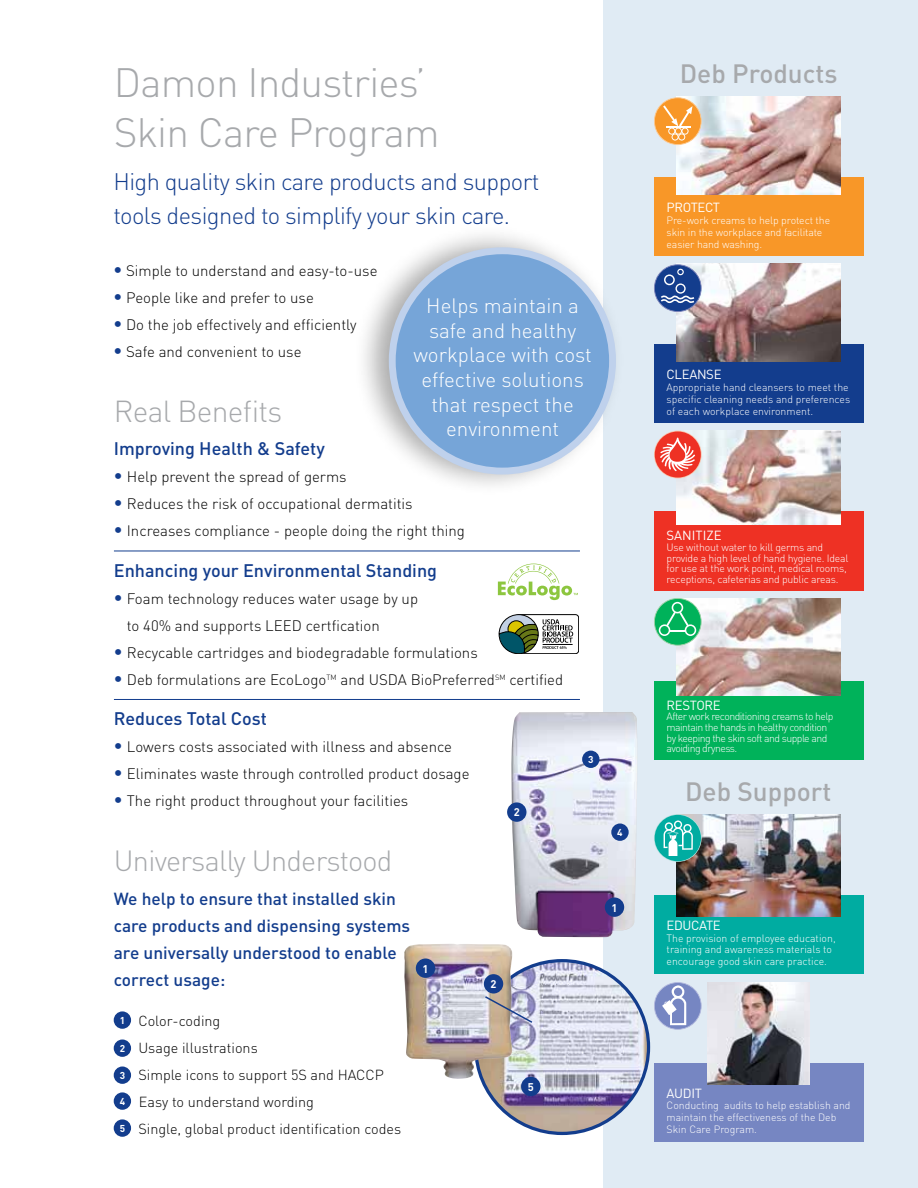
<style>
.page{position:relative;width:918px;height:1188px;background:#fff}
.page>*{position:absolute;margin:0;border:0;box-sizing:border-box;transform-origin:0 0}
.t1{font:300 40.5px/49.3px "DIN";letter-spacing:-.02em;color:#a7a9ac}
.t2{font:300 30px "DIN";letter-spacing:-.025em;color:#a7a9ac}
.t3{font:300 28.8px "DIN";letter-spacing:-.025em;color:#a7a9ac}
.t4{font:500 26.25px "DIN";color:#a7a9ac}
.t5{font:300 23.7px/33.9px "DIN";letter-spacing:-.025em;color:#133d8d}
.t6{font:300 20.55px/24.6px "DIN";color:#fff;text-align:center}
.t7{font:500 18px "DIN";color:#133d8d}
.t8{font:500 17.25px/27px "DIN";color:#133d8d}
.t9{font:300 15px/27px "DIN";color:#000}
.t10{font:300 14.4px/27px "DIN";color:#000}
.t11{font:13.05px "DIN";letter-spacing:-.025em;color:#fff}
.t12{font:13.05px "DIN";color:#fff}
.t13{font:700 11.1px "DIN";color:#fff}
.t14{font:300 10.5px/11.9px "DIN";letter-spacing:-.01em;color:#fff}
.t15{font:300 10.5px/10.6px "DIN";letter-spacing:-.05em;color:#fff}
.t16{font:700 9.9px "DIN";color:#fff}
.s1{font-weight:700;font-size:18px;color:#133d8d}
.s2{font-weight:700;font-size:17.25px;color:#004896}
</style>
<div class="page">
<div style="left:604px;top:0;width:314px;height:1188px;background:#e0ebf4"></div>
<div style="left:353px;top:224px;width:272px;height:272px;background:#000;opacity:.33"></div>
<div style="left:392px;top:251px;width:221px;height:220px;background:#76a5d8;border-radius:50%"></div>
<div style="left:389px;top:247px;width:227px;height:228px;border:7px solid #bfd1ec;border-radius:50%"></div>
<div style="left:654px;top:1063px;width:209px;height:78px;background:#7686c2"></div>
<div style="left:654px;top:895px;width:209px;height:79px;background:#00aca1"></div>
<div style="left:654px;top:682px;width:209px;height:78px;background:#00b25a"></div>
<div style="left:654px;top:345px;width:209px;height:78px;background:#133d8d"></div>
<div style="left:654px;top:178px;width:209px;height:78px;background:#f89728"></div>
<div style="left:654px;top:512px;width:209px;height:78px;background:#ee3124"></div>
<img style="left:676px;top:97px;width:165px;height:97px">
<img style="left:676px;top:264px;width:165px;height:97px">
<img style="left:676px;top:431px;width:165px;height:93px">
<img style="left:676px;top:599px;width:165px;height:96px">
<img style="left:676px;top:814px;width:165px;height:103px">
<img style="left:707px;top:982px;width:103px;height:103px">
<svg style="left:654px;top:97px;width:48px;height:48px;background:#f4b872"></svg>
<svg style="left:654px;top:264px;width:48px;height:48px"></svg>
<svg style="left:654px;top:431px;width:48px;height:47px"></svg>
<svg style="left:654px;top:598px;width:48px;height:48px;background:#57c992"></svg>
<svg style="left:654px;top:814px;width:48px;height:48px;background:#5bbeb8"></svg>
<svg style="left:654px;top:982px;width:48px;height:48px"></svg>
<div style="left:114px;top:1011px;width:17px;height:18px;background:#133d8d;border-radius:50%"></div>
<div style="left:114px;top:1039px;width:17px;height:18px;background:#133d8d;border-radius:50%"></div>
<div style="left:114px;top:1066px;width:17px;height:18px;background:#133d8d;border-radius:50%"></div>
<div style="left:114px;top:1092px;width:17px;height:18px;background:#133d8d;border-radius:50%"></div>
<div style="left:114px;top:1119px;width:17px;height:18px;background:#133d8d;border-radius:50%"></div>
<svg style="left:498px;top:564px;width:80px;height:36px"></svg>
<div style="left:516px;top:614px;width:63px;height:40px;border:1px solid #000;border-radius:3px"></div>
<svg style="left:499px;top:614px;width:74px;height:40px"></svg>
<hr style="left:114px;top:551px;width:466px;height:1px;background:#133d8d">
<hr style="left:114px;top:699px;width:466px;height:1px;background:#133d8d">
<img style="left:511px;top:712px;width:126px;height:225px">
<img style="left:476px;top:961px;width:173px;height:172px;border-radius:86px">
<img style="left:404px;top:944px;width:108px;height:135px">
<div style="left:605px;top:897px;width:19px;height:20px;background:#133d8d;border-radius:50%"></div>
<div style="left:416px;top:958px;width:19px;height:20px;background:#133d8d;border-radius:50%"></div>
<div style="left:507px;top:802px;width:19px;height:20px;background:#133d8d;border-radius:50%"></div>
<div style="left:484px;top:974px;width:19px;height:20px;background:#133d8d;border-radius:50%"></div>
<div style="left:582px;top:751px;width:18px;height:17px;background:#133d8d;border-radius:50%"></div>
<div style="left:611px;top:823px;width:18px;height:18px;background:#133d8d;border-radius:50%"></div>
<div style="left:521px;top:1077px;width:19px;height:19px;background:#133d8d;border-radius:50%"></div>
<svg style="left:483px;top:995px;width:51px;height:29px"></svg>
<h1 class="t1" style="left:114px;top:58px;width:327px">Damon Industries’<br>Skin Care Program</h1>
<h3 class="t5" style="left:113px;top:164px;width:428px">High quality skin care products and support tools designed to simplify your skin care.</h3>
<p class="t9" style="left:113px;top:257px;width:266px"><span class="s1">•</span> Simple to understand and easy-to-use</p>
<p class="t9" style="left:113px;top:284px;width:202px"><span class="s1">•</span> People like and prefer to use</p>
<p class="t9" style="left:113px;top:311px;width:245px"><span class="s1">•</span> Do the job effectively and efficiently</p>
<p class="t9" style="left:113px;top:338px;width:190px"><span class="s1">•</span> Safe and convenient to use</p>
<h3 class="t6" style="left:413px;top:293px;width:180px">Helps maintain a safe and healthy workplace with cost effective solutions that respect the environment</h3>
<h2 class="t2" style="left:114px;top:392px;width:170px">Real Benefits</h2>
<p class="t7" style="left:114px;top:437px;width:212px">Improving Health &amp; Safety</p>
<p class="t9" style="left:114px;top:463px;width:234px"><span class="s1">•</span> Help prevent the spread of germs</p>
<p class="t9" style="left:114px;top:490px;width:300px"><span class="s1">•</span> Reduces the risk of occupational dermatitis</p>
<p class="t9" style="left:114px;top:517px;width:353px"><span class="s1">•</span> Increases compliance - people doing the right thing</p>
<p class="t7" style="left:114px;top:559px;width:325px">Enhancing your Environmental Standing</p>
<p class="t9" style="left:127px;top:585px;width:293px;text-indent:-13px"><span class="s1">•</span> Foam technology reduces water usage by up to 40% and supports LEED certfication</p>
<p class="t9" style="left:114px;top:639px;width:365px"><span class="s1">•</span> Recycable cartridges and biodegradable formulations</p>
<p class="t9" style="left:114px;top:666px;width:451px"><span class="s1">•</span> Deb formulations are EcoLogo<sup>TM</sup> and USDA BioPreferred<sup>SM</sup> certified</p>
<p class="t7" style="left:114px;top:707px;width:155px">Reduces Total Cost</p>
<p class="t9" style="left:114px;top:733px;width:340px"><span class="s1">•</span> Lowers costs associated with illness and absence</p>
<p class="t9" style="left:114px;top:760px;width:357px"><span class="s1">•</span> Eliminates waste through controlled product dosage</p>
<p class="t9" style="left:114px;top:787px;width:296px"><span class="s1">•</span> The right product throughout your facilities</p>
<p class="t16" style="left:588px;top:753px;width:7px">3</p>
<p class="t13" style="left:514px;top:805px;width:8px">2</p>
<h3 class="t3" style="left:114px;top:843px;width:280px">Universally Understood</h3>
<p class="t8" style="left:114px;top:884px;width:298px">We help to ensure that installed skin care products and dispensing systems are universally understood to enable correct usage:</p>
<p class="t10" style="left:114px;top:1007px;width:108px"><span class="s2">•</span> Color-coding</p>
<p class="t10" style="left:114px;top:1034px;width:145px"><span class="s2">•</span> Usage illustrations</p>
<p class="t10" style="left:138px;top:1061px;width:264px;text-indent:-25px"><span class="s2">•</span> Simple icons to support 5S and HACCP<br>Easy to understand wording<br>Single, global product identification codes</p>
<p class="t16" style="left:120px;top:1014px;width:7px">1</p>
<p class="t16" style="left:120px;top:1042px;width:7px">2</p>
<p class="t16" style="left:120px;top:1069px;width:7px">3</p>
<p class="t16" style="left:120px;top:1095px;width:7px">4</p>
<p class="t16" style="left:120px;top:1122px;width:7px">5</p>
<p class="t13" style="left:423px;top:961px;width:8px">1</p>
<p class="t13" style="left:491px;top:977px;width:8px">2</p>
<p class="t13" style="left:528px;top:1080px;width:8px">5</p>
<p class="t16" style="left:617px;top:826px;width:7px">4</p>
<p class="t13" style="left:612px;top:900px;width:8px">1</p>
<h3 class="t4" style="left:680px;top:57px;width:159px">Deb Products</h3>
<p class="t11" style="left:667px;top:199px;width:55px">PROTECT</p>
<p class="t14" style="left:667px;top:214px;width:165px">Pre-work creams to help protect the skin in the workplace and facilitate easier hand washing.</p>
<p class="t11" style="left:667px;top:366px;width:56px">CLEANSE</p>
<p class="t14" style="left:667px;top:381px;width:185px">Appropriate hand cleansers to meet the specific cleaning needs and preferences of each workplace environment.</p>
<p class="t12" style="left:667px;top:528px;width:57px">SANITIZE</p>
<p class="t14" style="left:667px;top:542px;width:183px;line-height:10.6px">Use without water to kill germs and provide a high level of hand hygiene. Ideal for use at the work point, medical rooms, receptions, cafeterias and public areas.</p>
<p class="t11" style="left:667px;top:697px;width:56px">RESTORE</p>
<p class="t15" style="left:667px;top:711px;width:169px">After work reconditioning creams to help maintain the hands in healthy condition by keeping the skin soft and supple and avoiding dryness.</p>
<h3 class="t4" style="left:685px;top:775px;width:148px">Deb Support</h3>
<p class="t11" style="left:667px;top:917px;width:56px">EDUCATE</p>
<p class="t14" style="left:667px;top:932px;width:171px">The provision of employee education, training and awareness materials to encourage good skin care practice.</p>
<p class="t11" style="left:667px;top:1085px;width:37px">AUDIT</p>
<p class="t14" style="left:667px;top:1100px;width:185px">Conducting audits to help establish and maintain the effectiveness of the Deb<br>Skin Care Program.</p>
</div>
